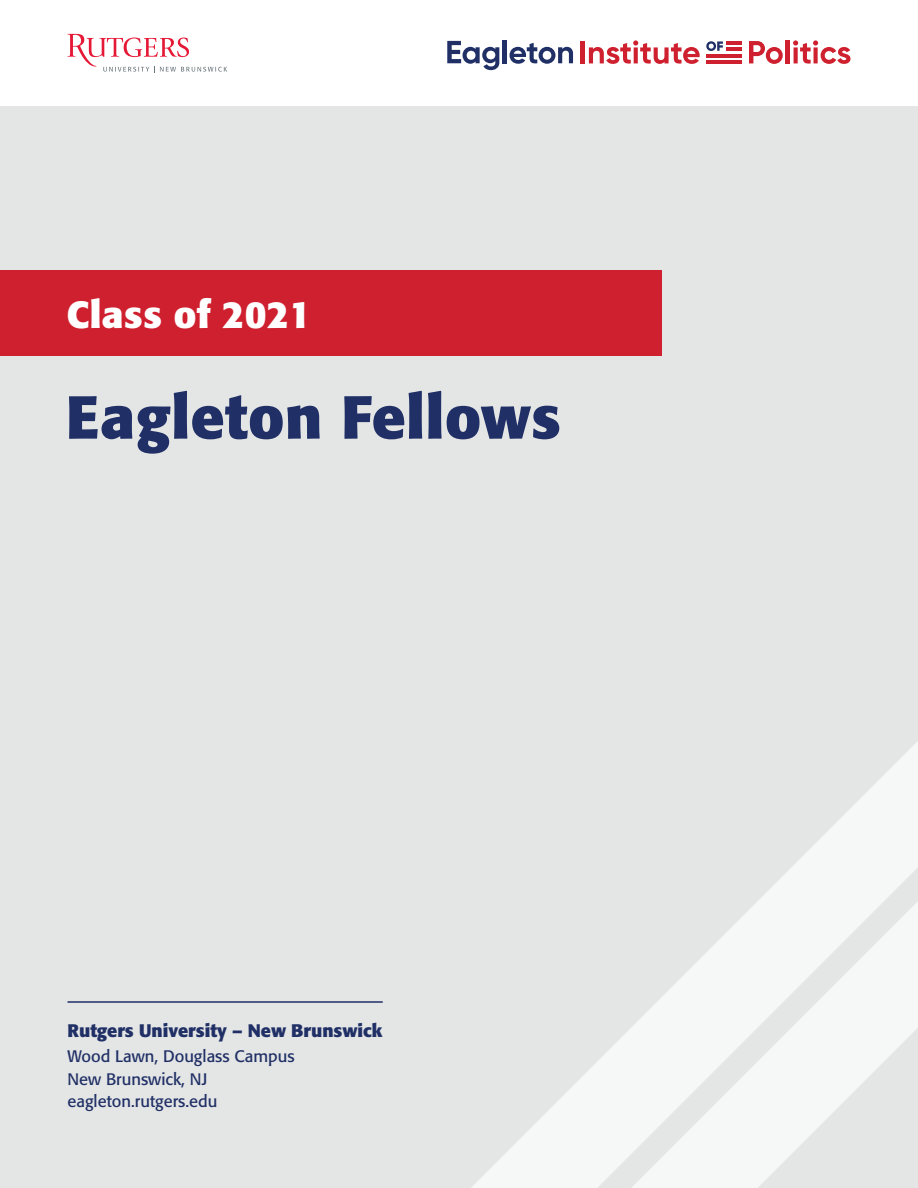
<style>
.page{position:relative;width:918px;height:1188px;background:#fff}
.page>*{position:absolute;margin:0;border:0;box-sizing:border-box;transform-origin:0 0}
.Cover_large_text{font:700 60px "Formata BQ";letter-spacing:.01em;color:#203066}
.Cover_in_Red_bar{font:700 37.5px "Formata BQ";letter-spacing:.01em;color:#fff}
.Cover_bold{font:700 18px "Formata BQ";color:#203066}
.Bodycopy{font:16.5px/22.5px "Formata BQ";color:#203066}
</style>
<div class="page">
<div style="left:0;top:106px;width:918px;height:1082px;background:#e4e5e5"></div>
<svg style="left:447px;top:41px;width:52px;height:29px"></svg>
<hr style="left:503px;top:40px;width:4px;height:23px;background:#203066">
<svg style="left:510px;top:43px;width:63px;height:21px"></svg>
<svg style="left:749px;top:41px;width:34px;height:23px"></svg>
<hr style="left:786px;top:40px;width:4px;height:23px;background:#cf202f">
<svg style="left:793px;top:40px;width:57px;height:24px"></svg>
<hr style="left:581px;top:41px;width:4px;height:22px;background:#cf202f">
<svg style="left:589px;top:40px;width:111px;height:24px"></svg>
<hr style="left:706px;top:61px;width:36px;height:3px;background:#cf202f">
<hr style="left:706px;top:54px;width:36px;height:3px;background:#cf202f">
<hr style="left:726px;top:48px;width:16px;height:3px;background:#cf202f">
<hr style="left:726px;top:42px;width:16px;height:3px;background:#cf202f">
<svg style="left:706px;top:41px;width:17px;height:10px"></svg>
<svg style="left:67px;top:33px;width:160px;height:40px"></svg>
<svg style="left:471px;top:1041px;width:147px;height:147px"></svg>
<svg style="left:618px;top:741px;width:300px;height:447px"></svg>
<div style="left:0;top:270px;width:662px;height:86px;background:#cf202f"></div>
<hr style="left:68px;top:1001px;width:315px;height:2px;background:#203066">
<p class="Cover_in_Red_bar" style="left:67px;top:291px;width:246px">Class of 2021</p>
<p class="Cover_large_text" style="left:66px;top:380px;width:497px">Eagleton Fellows</p>
<p class="Cover_bold" style="left:68px;top:1019px;width:317px">Rutgers University – New Brunswick</p>
<p class="Bodycopy" style="left:68px;top:1045px;width:229px">Wood Lawn, Douglass Campus<br>New Brunswick, NJ eagleton.rutgers.edu</p>
</div>
